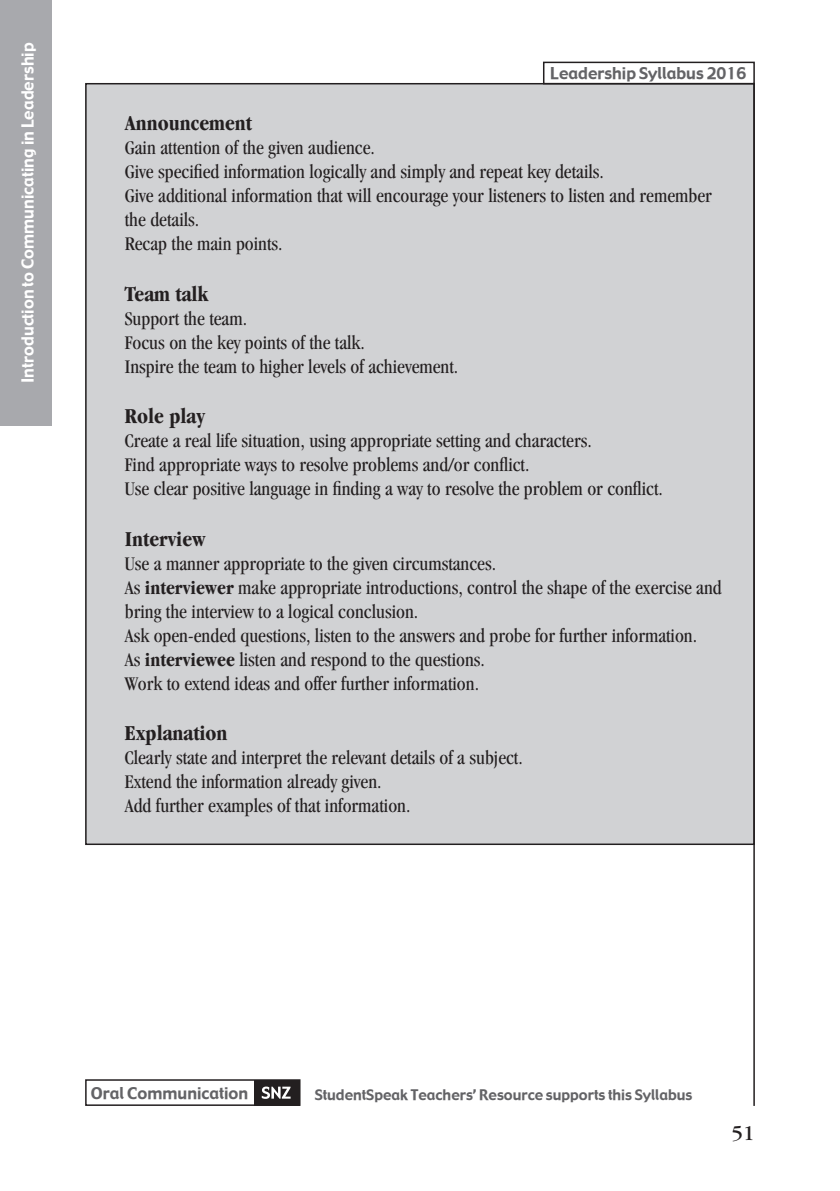
<style>
.page{position:relative;width:840px;height:1191px;background:#fff}
.page>*{position:absolute;margin:0;border:0;box-sizing:border-box;transform-origin:0 0}
.t1{font:700 condensed 22px "Garamond";color:#231f20}
.t2{font:22px "Garamond";color:#231f20}
.t3{font:condensed 20px/24px "Garamond";color:#231f20}
.t4{font:16px "Gadget";color:#636366}
.t5{font:16px "Gadget";color:#fff}
.t6{font:14.4px "Gadget";color:#636366}
.s1{font-weight:700}
</style>
<div class="page">
<div style="left:85px;top:1079px;width:215px;height:27px;border:2px solid #231f20"></div>
<div style="left:254px;top:1080px;width:45px;height:25px;background:#231f20"></div>
<svg style="left:261px;top:1086px;width:29px;height:12px"></svg>
<div style="left:86px;top:84px;width:667px;height:760px;background:#d1d2d4"></div>
<div style="left:0;top:0;width:51px;height:425px;background:#a8a9ad"></div>
<svg style="left:542px;top:61px;width:213px;height:1045px"></svg>
<p class="t5" style="left:17px;top:383px;width:342px;rotate:-90deg">Introduction to Communicating in Leadership</p>
<p class="t4" style="left:550px;top:63px;width:197px">Leadership Syllabus 2016</p>
<p class="t1" style="left:125px;top:111px;width:129px">Announcement</p>
<p class="t3" style="left:125px;top:136px;width:588px">Gain attention of the given audience.<br>Give specified information logically and simply and repeat key details.<br>Give additional information that will encourage your listeners to listen and remember the details.<br>Recap the main points.</p>
<p class="t1" style="left:125px;top:281px;width:85px">Team talk</p>
<p class="t3" style="left:125px;top:306px;width:335px">Support the team.<br>Focus on the key points of the talk.<br>Inspire the team to higher levels of achievement.</p>
<p class="t1" style="left:125px;top:404px;width:82px">Role play</p>
<p class="t3" style="left:125px;top:428px;width:539px">Create a real life situation, using appropriate setting and characters.<br>Find appropriate ways to resolve problems and/or conflict.<br>Use clear positive language in finding a way to resolve the problem or conflict.</p>
<p class="t1" style="left:125px;top:526px;width:82px">Interview</p>
<p class="t3" style="left:125px;top:551px;width:598px">Use a manner appropriate to the given circumstances.<br>As <span class="s1">interviewer</span> make appropriate introductions, control the shape of the exercise and bring the interview to a logical conclusion.<br>Ask open-ended questions, listen to the answers and probe for further information.<br>As <span class="s1">interviewee</span> listen and respond to the questions.<br>Work to extend ideas and offer further information.</p>
<p class="t1" style="left:125px;top:720px;width:104px">Explanation</p>
<p class="t3" style="left:125px;top:745px;width:399px">Clearly state and interpret the relevant details of a subject.<br>Extend the information already given.<br>Add further examples of that information.</p>
<p class="t4" style="left:91px;top:1082px;width:159px">Oral Communication</p>
<p class="t6" style="left:314px;top:1085px;width:379px">StudentSpeak Teachers’ Resource supports this Syllabus</p>
<p class="t2" style="left:731px;top:1121px;width:25px">51</p>
</div>
